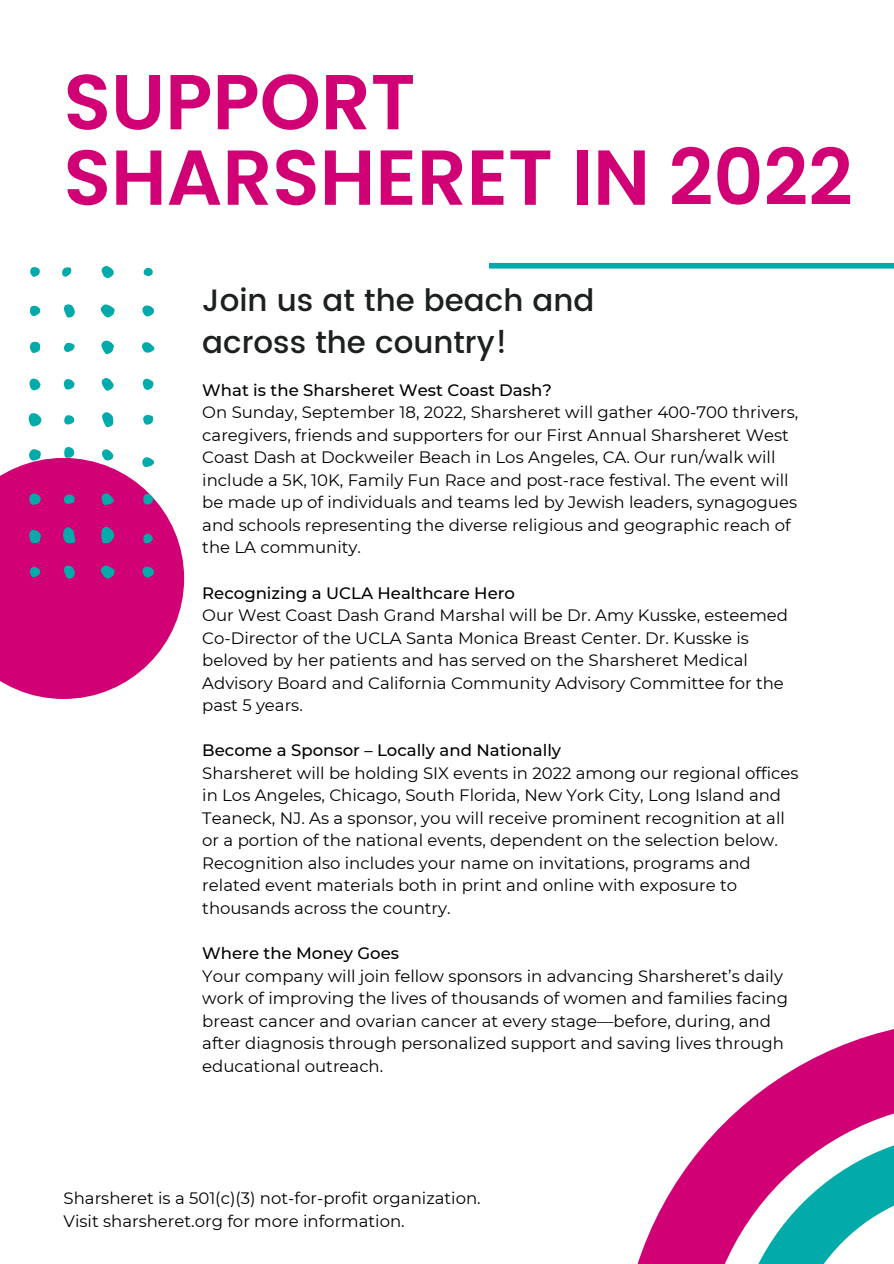
<style>
.page{position:relative;width:894px;height:1264px;background:#fff}
.page>*{position:absolute;margin:0;border:0;box-sizing:border-box;transform-origin:0 0}
.t1{font:600 77.7px/75.4px "Poppins";color:#d10074}
.t2{font:500 30.9px/42.8px "Poppins";color:#1c2120}
.t3{font:16.5px/22.5px "Montserrat";color:#000}
.t4{font:500 16.5px "Montserrat";color:#000}
</style>
<div class="page">
<div style="left:489px;top:263px;width:404px;height:5px;background:#02abaa"></div>
<svg style="left:638px;top:1029px;width:255px;height:234px"></svg>
<svg style="left:102px;top:412px;width:11px;height:15px"></svg>
<svg style="left:101px;top:304px;width:14px;height:14px"></svg>
<svg style="left:101px;top:340px;width:13px;height:15px"></svg>
<svg style="left:29px;top:413px;width:12px;height:13px"></svg>
<svg style="left:102px;top:378px;width:12px;height:13px"></svg>
<svg style="left:101px;top:266px;width:13px;height:12px"></svg>
<svg style="left:142px;top:305px;width:12px;height:12px"></svg>
<svg style="left:64px;top:304px;width:11px;height:13px"></svg>
<svg style="left:142px;top:342px;width:12px;height:11px"></svg>
<svg style="left:143px;top:378px;width:11px;height:12px"></svg>
<svg style="left:29px;top:378px;width:12px;height:12px"></svg>
<svg style="left:29px;top:342px;width:11px;height:11px"></svg>
<svg style="left:143px;top:415px;width:10px;height:10px"></svg>
<svg style="left:64px;top:379px;width:11px;height:11px"></svg>
<svg style="left:29px;top:306px;width:12px;height:10px"></svg>
<svg style="left:0;top:447px;width:184px;height:252px"></svg>
<svg style="left:63px;top:343px;width:12px;height:9px"></svg>
<svg style="left:64px;top:415px;width:10px;height:9px"></svg>
<svg style="left:30px;top:267px;width:10px;height:10px"></svg>
<svg style="left:143px;top:267px;width:10px;height:9px"></svg>
<svg style="left:62px;top:267px;width:9px;height:10px"></svg>
<p class="t1" style="left:64px;top:64px;width:790px">SUPPORT<br>SHARSHERET IN 2022</p>
<p class="t2" style="left:202px;top:278px;width:393px">Join us at the beach and across the country!</p>
<p class="t4" style="left:202px;top:380px;width:351px">What is the Sharsheret West Coast Dash?</p>
<p class="t3" style="left:202px;top:401px;width:597px">On Sunday, September 18, 2022, Sharsheret will gather 400-700 thrivers, caregivers, friends and supporters for our First Annual Sharsheret West Coast Dash at Dockweiler Beach in Los Angeles, CA. Our run/walk will include a 5K, 10K, Family Fun Race and post-race festival. The event will be made up of individuals and teams led by Jewish leaders, synagogues and schools representing the diverse religious and geographic reach of the LA community.</p>
<p class="t4" style="left:202px;top:582px;width:314px">Recognizing a UCLA Healthcare Hero</p>
<p class="t3" style="left:202px;top:604px;width:587px">Our West Coast Dash Grand Marshal will be Dr. Amy Kusske, esteemed Co-Director of the UCLA Santa Monica Breast Center. Dr. Kusske is beloved by her patients and has served on the Sharsheret Medical Advisory Board and California Community Advisory Committee for the past 5 years.</p>
<p class="t4" style="left:202px;top:740px;width:360px">Become a Sponsor – Locally and Nationally</p>
<p class="t3" style="left:202px;top:761px;width:597px">Sharsheret will be holding SIX events in 2022 among our regional offices in Los Angeles, Chicago, South Florida, New York City, Long Island and Teaneck, NJ. As a sponsor, you will receive prominent recognition at all or a portion of the national events, dependent on the selection below.<br>Recognition also includes your name on invitations, programs and related event materials both in print and online with exposure to thousands across the country.</p>
<p class="t4" style="left:202px;top:943px;width:198px">Where the Money Goes</p>
<p class="t3" style="left:202px;top:964px;width:587px">Your company will join fellow sponsors in advancing Sharsheret’s daily work of improving the lives of thousands of women and families facing breast cancer and ovarian cancer at every stage—before, during, and after diagnosis through personalized support and saving lives through educational outreach.</p>
<p class="t3" style="left:64px;top:1186px;width:418px">Sharsheret is a 501(c)(3) not-for-profit organization.</p>
<p class="t3" style="left:64px;top:1209px;width:342px">Visit sharsheret.org for more information.</p>
</div>
